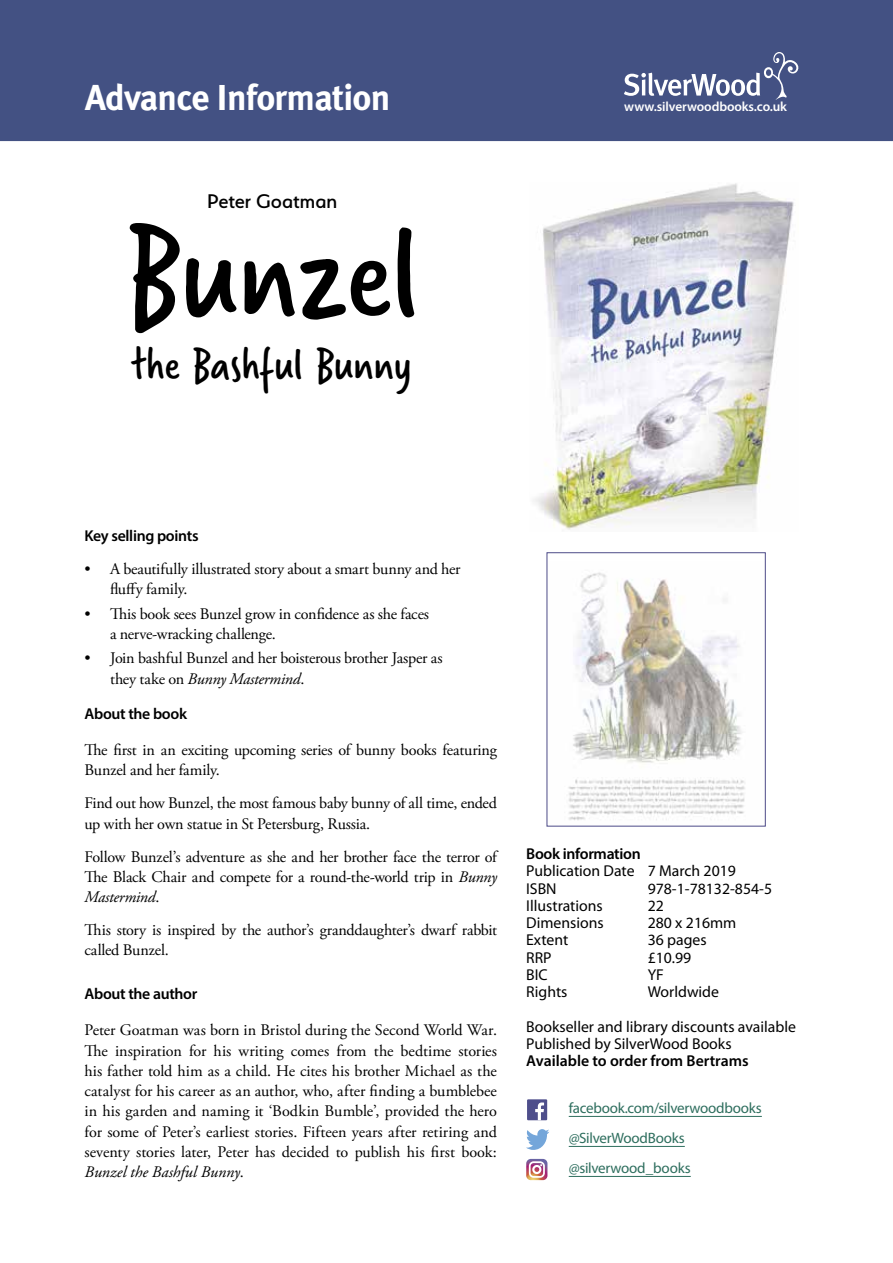
<style>
.page{position:relative;width:893px;height:1263px;background:#fff}
.page>*{position:absolute;margin:0;border:0;box-sizing:border-box;transform-origin:0 0}
.t1{font:140.4px "Verveine";color:#000}
.t2{font:47.55px "Verveine";color:#000}
.t3{font:700 36px "Meta Plus";letter-spacing:-.02em;color:#fff}
.t4{font:500 22.2px "Serenity";color:#000}
.t5{font:16.2px/20.2px "Adobe Garamond Pro";letter-spacing:-.015em;color:#000}
.t6{font:15.75px/17.2px "Myriad Pro";color:#000}
.t7{font:600 15.75px "Myriad Pro";letter-spacing:-.02em;color:#000}
.t8{font:600 15.75px "Myriad Pro";color:#000}
.t9{font:15px/30px "Myriad Pro";letter-spacing:-.015em;color:#2e6e5e}
.t10{font:600 13.35px "Myriad Pro";letter-spacing:-.01em;color:#fff}
.s1{font-style:italic}
</style>
<div class="page">
<hr style="left:569px;top:1116px;width:193px;height:1px;background:#2e6e5e">
<hr style="left:569px;top:1146px;width:116px;height:1px;background:#2e6e5e">
<hr style="left:569px;top:1176px;width:122px;height:1px;background:#2e6e5e">
<div style="left:527px;top:1099px;width:20px;height:21px;background:#4e4e8b"></div>
<svg style="left:535px;top:1102px;width:9px;height:18px"></svg>
<svg style="left:526px;top:1129px;width:23px;height:21px"></svg>
<svg style="left:526px;top:1159px;width:21px;height:21px"></svg>
<div style="left:0;top:0;width:893px;height:141px;background:#435183"></div>
<svg style="left:624px;top:52px;width:174px;height:48px;background:#657199"></svg>
<img style="left:533px;top:183px;width:261px;height:347px">
<img style="left:568px;top:572px;width:177px;height:248px">
<h3 class="t3" style="left:85px;top:76px;width:307px">Advance Information</h3>
<h3 class="t4" style="left:207px;top:189px;width:132px">Peter Goatman</h3>
<h1 class="t1" style="left:124px;top:177px;width:297px">Bunzel</h1>
<h1 class="t1" style="left:124px;top:206px;width:297px">Bunzel</h1>
<h2 class="t2" style="left:131px;top:332px;width:282px">the Bashful Bunny</h2>
<h2 class="t2" style="left:131px;top:360px;width:282px">the Bashful Bunny</h2>
<p class="t10" style="left:624px;top:98px;width:164px">www.silverwoodbooks.co.uk</p>
<p class="t7" style="left:85px;top:525px;width:116px">Key selling points</p>
<p class="t5" style="left:110px;top:559px;width:352px;text-indent:-26px">• A beautifully illustrated story about a smart bunny and her fluffy family.</p>
<p class="t5" style="left:110px;top:604px;width:321px;text-indent:-26px">• This book sees Bunzel grow in confidence as she faces a nerve-wracking challenge.</p>
<p class="t5" style="left:110px;top:649px;width:334px;text-indent:-26px">• Join bashful Bunzel and her boisterous brother Jasper as they take on <span class="s1">Bunny Mastermind</span>.</p>
<p class="t7" style="left:85px;top:704px;width:104px">About the book</p>
<p class="t5" style="left:85px;top:740px;width:414px">The first in an exciting upcoming series of bunny books featuring<br>Bunzel and her family.</p>
<p class="t5" style="left:85px;top:794px;width:414px">Find out how Bunzel, the most famous baby bunny of all time, ended up with her own statue in St Petersburg, Russia.</p>
<p class="t5" style="left:85px;top:847px;width:414px;text-align:justify">Follow Bunzel’s adventure as she and her brother face the terror of The Black Chair and compete for a round-the-world trip in <span class="s1">Bunny Mastermind</span>.</p>
<p class="t5" style="left:85px;top:920px;width:414px">This story is inspired by the author’s granddaughter’s dwarf rabbit called Bunzel.</p>
<p class="t7" style="left:85px;top:984px;width:114px">About the author</p>
<p class="t5" style="left:85px;top:1021px;width:414px;text-align:justify">Peter Goatman was born in Bristol during the Second World War.<br>The inspiration for his writing comes from the bedtime stories his father told him as a child. He cites his brother Michael as the catalyst for his career as an author, who, after finding a bumblebee in his garden and naming it ‘Bodkin Bumble’, provided the hero for some of Peter’s earliest stories. Fifteen years after retiring and seventy stories later, Peter has decided to publish his first book:<br><span class="s1">Bunzel the Bashful Bunny</span>.</p>
<p class="t7" style="left:526px;top:844px;width:116px">Book information</p>
<p class="t6" style="left:526px;top:862px;width:211px">Publication Date 7 March 2019<br>ISBN</p>
<p class="t6" style="left:648px;top:879px;width:126px">978-1-78132-854-5</p>
<p class="t6" style="left:526px;top:897px;width:78px">Illustrations</p>
<p class="t6" style="left:648px;top:897px;width:18px">22</p>
<p class="t6" style="left:526px;top:914px;width:79px">Dimensions</p>
<p class="t6" style="left:648px;top:914px;width:90px">280 x 216mm</p>
<p class="t6" style="left:526px;top:931px;width:44px">Extent</p>
<p class="t6" style="left:648px;top:931px;width:60px">36 pages</p>
<p class="t6" style="left:526px;top:948px;width:27px">RRP</p>
<p class="t6" style="left:648px;top:948px;width:45px">£10.99</p>
<p class="t6" style="left:526px;top:966px;width:23px">BIC</p>
<p class="t6" style="left:648px;top:966px;width:18px">YF</p>
<p class="t6" style="left:526px;top:983px;width:43px">Rights</p>
<p class="t6" style="left:526px;top:974px;width:271px;line-height:34.5px;text-indent:121px">Worldwide<br>Bookseller and library discounts available</p>
<p class="t6" style="left:526px;top:1035px;width:207px">Published by SilverWood Books</p>
<p class="t8" style="left:526px;top:1051px;width:224px">Available to order from Bertrams</p>
<p class="t9" style="left:569px;top:1093px;width:195px">facebook.com/silverwoodbooks @SilverWoodBooks @silverwood_books</p>
</div>
